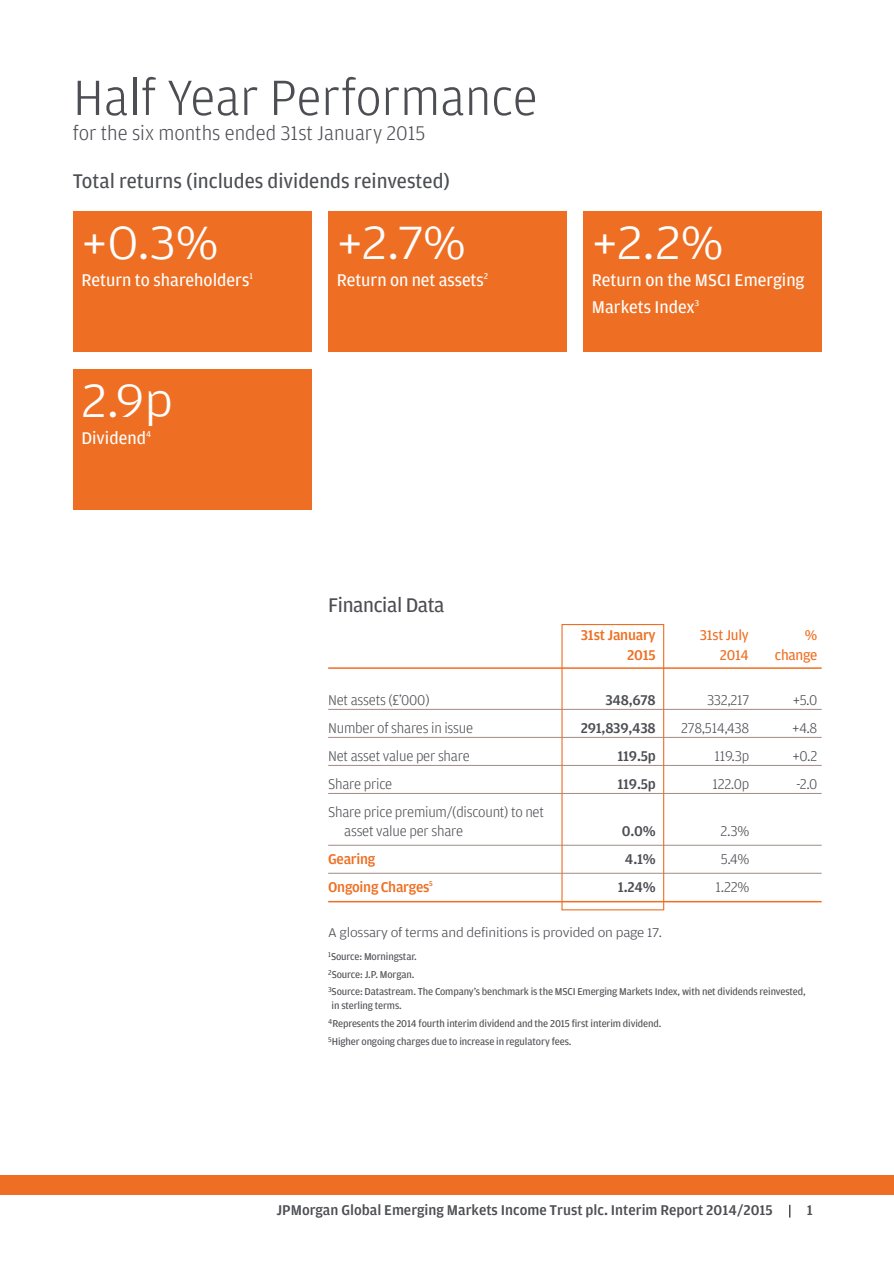
<style>
.page{position:relative;width:894px;height:1265px;background:#fff}
.page>*{position:absolute;margin:0;border:0;box-sizing:border-box;transform-origin:0 0}
.t1{font:300 52.5px "Amplitude";color:#4d4e53}
.t2{font:300 49.5px "Amplitude Wide";color:#fff}
.t3{font:21px "Amplitude";color:#4d4e53}
.t4{font:300 21px "Amplitude";color:#4d4e53}
.t5{font:18px/27px "Amplitude";color:#fff}
.t6{font:300 15px/19.5px "Amplitude";letter-spacing:-.015em;color:#4d4e53}
.t7{font:500 15px "Amplitude";color:#4d4e53}
.t8{font:500 15px "Amplitude";letter-spacing:-.02em;color:#ee6f23}
.t9{font:15px "Amplitude";letter-spacing:-.015em;color:#ee6f23}
.t10{font:500 15px "Amplitude";letter-spacing:-.02em;color:#4d4e53}
.t11{font:300 13.5px "Amplitude Wide";letter-spacing:-.015em;color:#4d4e53}
.t12{font:10.5px/17.7px "Amplitude";letter-spacing:-.01em;color:#4d4e53}
</style>
<div class="page">
<svg style="left:789px;top:1204px;width:1px;height:13px"></svg>
<div style="left:1px;top:1174px;width:893px;height:19px;background:#ee6f23"></div>
<div style="left:73px;top:211px;width:238px;height:140px;background:#ee6f23"></div>
<div style="left:328px;top:211px;width:238px;height:140px;background:#ee6f23"></div>
<div style="left:583px;top:211px;width:238px;height:140px;background:#ee6f23"></div>
<div style="left:73px;top:369px;width:238px;height:140px;background:#ee6f23"></div>
<hr style="left:328px;top:667px;width:493px;height:1px;background:#ee6f23">
<hr style="left:328px;top:708px;width:493px;height:1px;background:#a18b85">
<hr style="left:328px;top:736px;width:493px;height:1px;background:#a18b85">
<hr style="left:328px;top:764px;width:493px;height:1px;background:#a18b85">
<hr style="left:328px;top:792px;width:493px;height:1px;background:#a18b85">
<hr style="left:328px;top:844px;width:493px;height:1px;background:#a18b85">
<hr style="left:328px;top:872px;width:493px;height:1px;background:#a18b85">
<hr style="left:328px;top:900px;width:493px;height:2px;background:#ee6f23">
<div style="left:561px;top:624px;width:103px;height:286px;border:1px solid #ee6f23"></div>
<h1 class="t1" style="left:73px;top:66px;width:466px">Half Year Performance</h1>
<h3 class="t4" style="left:73px;top:121px;width:354px">for the six months ended 31st January 2015</h3>
<h3 class="t3" style="left:73px;top:168px;width:378px">Total returns (includes dividends reinvested)</h3>
<h2 class="t2" style="left:81px;top:213px;width:139px">+0.3%</h2>
<h3 class="t5" style="left:81px;top:266px;width:173px">Return to shareholders<sup>1</sup></h3>
<h2 class="t2" style="left:337px;top:213px;width:131px">+2.7%</h2>
<h3 class="t5" style="left:337px;top:266px;width:153px">Return on net assets<sup>2</sup></h3>
<h2 class="t2" style="left:81px;top:371px;width:93px">2.9p</h2>
<h3 class="t5" style="left:81px;top:424px;width:71px">Dividend<sup>4</sup></h3>
<h2 class="t2" style="left:592px;top:213px;width:133px">+2.2%</h2>
<h3 class="t5" style="left:592px;top:266px;width:214px">Return on the MSCI Emerging<br>Markets Index<sup>3</sup></h3>
<h3 class="t3" style="left:328px;top:592px;width:118px">Financial Data</h3>
<h3 class="t8" style="left:581px;top:626px;width:76px">31st January</h3>
<h3 class="t9" style="left:700px;top:626px;width:50px">31st July</h3>
<h3 class="t9" style="left:804px;top:626px;width:14px">%</h3>
<h3 class="t8" style="left:627px;top:645px;width:30px">2015</h3>
<h3 class="t9" style="left:720px;top:645px;width:30px">2014</h3>
<h3 class="t9" style="left:774px;top:645px;width:44px">change</h3>
<h3 class="t6" style="left:328px;top:689px;width:103px">Net assets (£’000)</h3>
<h3 class="t7" style="left:605px;top:690px;width:52px">348,678</h3>
<h3 class="t6" style="left:707px;top:689px;width:44px">332,217</h3>
<h3 class="t6" style="left:792px;top:689px;width:26px">+5.0</h3>
<h3 class="t6" style="left:328px;top:717px;width:147px">Number of shares in issue</h3>
<h3 class="t10" style="left:580px;top:718px;width:76px">291,839,438</h3>
<h3 class="t6" style="left:681px;top:717px;width:70px">278,514,438</h3>
<h3 class="t6" style="left:792px;top:717px;width:27px">+4.8</h3>
<h3 class="t6" style="left:328px;top:745px;width:143px">Net asset value per share</h3>
<h3 class="t7" style="left:617px;top:746px;width:40px">119.5p</h3>
<h3 class="t6" style="left:714px;top:745px;width:36px">119.3p</h3>
<h3 class="t6" style="left:792px;top:745px;width:26px">+0.2</h3>
<h3 class="t6" style="left:328px;top:773px;width:66px">Share price</h3>
<h3 class="t7" style="left:617px;top:774px;width:40px">119.5p</h3>
<h3 class="t6" style="left:712px;top:773px;width:38px">122.0p</h3>
<h3 class="t6" style="left:796px;top:773px;width:23px">-2.0</h3>
<h3 class="t6" style="left:344px;top:801px;width:201px;text-indent:-16px">Share price premium/(discount) to net asset value per share</h3>
<h3 class="t7" style="left:622px;top:822px;width:35px">0.0%</h3>
<h3 class="t6" style="left:720px;top:821px;width:30px">2.3%</h3>
<h3 class="t8" style="left:328px;top:850px;width:49px">Gearing</h3>
<h3 class="t7" style="left:625px;top:850px;width:32px">4.1%</h3>
<h3 class="t6" style="left:721px;top:849px;width:30px">5.4%</h3>
<h3 class="t8" style="left:328px;top:878px;width:106px">Ongoing Charges<sup>5</sup></h3>
<h3 class="t7" style="left:618px;top:878px;width:39px">1.24%</h3>
<h3 class="t6" style="left:715px;top:877px;width:35px">1.22%</h3>
<p class="t11" style="left:328px;top:924px;width:335px">A glossary of terms and definitions is provided on page 17.</p>
<p class="t12" style="left:328px;top:947px;width:479px"><sup>1</sup>Source: Morningstar.<br><sup>2</sup>Source: J.P. Morgan.<br><sup>3</sup>Source: Datastream. The Company’s benchmark is the MSCI Emerging Markets Index, with net dividends reinvested,</p>
<p class="t12" style="left:328px;top:996px;width:335px;text-indent:3px">in sterling terms.<br><sup>4</sup>Represents the 2014 fourth interim dividend and the 2015 first interim dividend.<br><sup>5</sup>Higher ongoing charges due to increase in regulatory fees.</p>
<h3 class="t7" style="left:276px;top:1200px;width:498px">JPMorgan Global Emerging Markets Income Trust plc. Interim Report 2014/2015</h3>
<h3 class="t7" style="left:806px;top:1200px;width:7px">1</h3>
</div>
